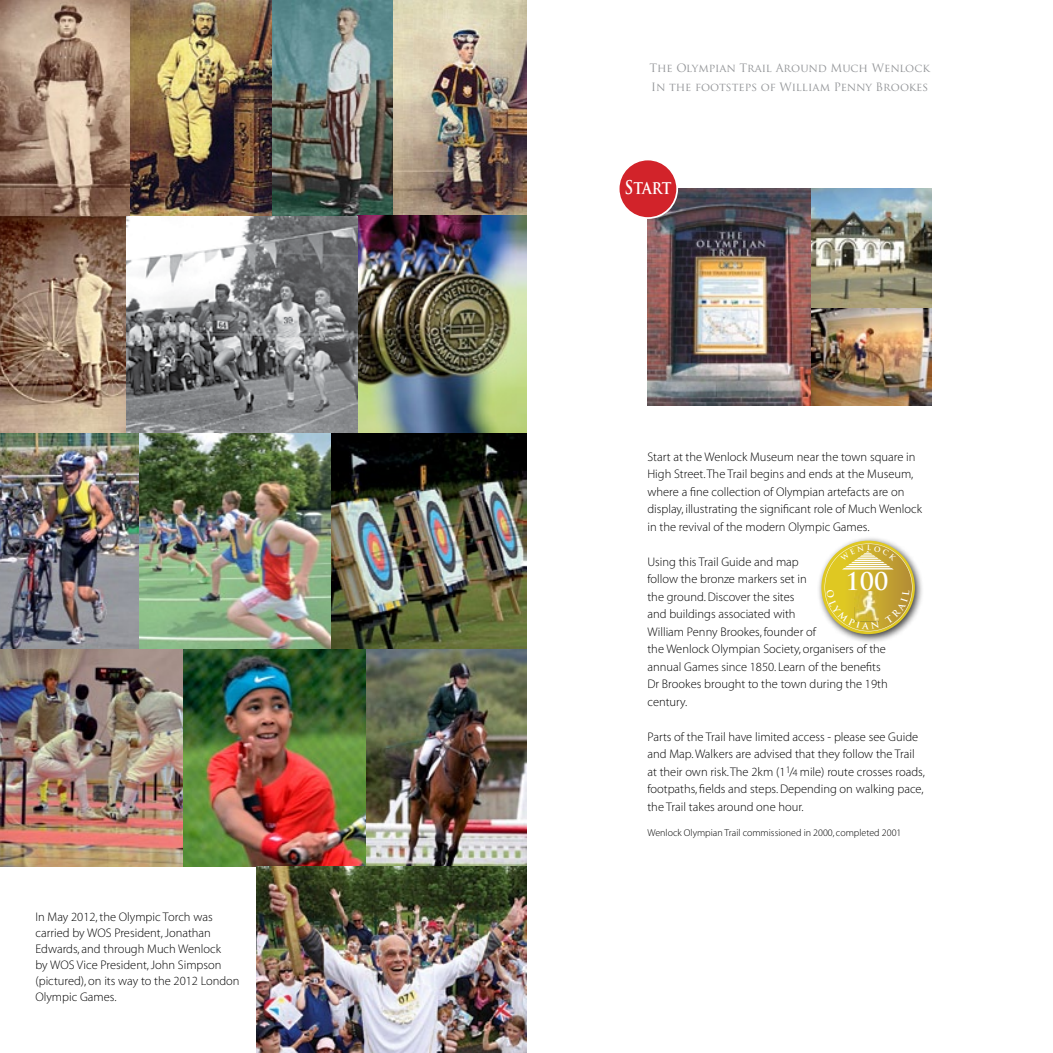
<style>
.page{position:relative;width:1053px;height:1053px;background:#fff}
.page>*{position:absolute;margin:0;border:0;box-sizing:border-box;transform-origin:0 0}
.t1{font:700 23.88px "Trajan Pro";color:#fff}
.t2{font:700 18.5px "Trajan Pro";letter-spacing:-.02em;color:#fff;scale:.83 1}
.t3{font:12.5px/17.5px "Myriad Light Norm";color:#000}
.t4{font:11.25px/18.8px "Trajan Pro";color:#939598}
.t5{font:10px "Myriad Light Norm";color:#000}
.s1{font-size:10px}
</style>
<div class="page">
<div style="left:817px;top:536px;width:107px;height:108px;background:#000;opacity:.75"></div>
<img style="left:647px;top:189px;width:284px;height:216px">
<img style="left:0;top:0;width:394px;height:216px">
<img style="left:394px;top:0;width:132px;height:216px">
<img style="left:0;top:216px;width:526px;height:217px">
<img style="left:0;top:433px;width:332px;height:216px">
<img style="left:332px;top:433px;width:194px;height:216px">
<img style="left:0;top:649px;width:526px;height:217px">
<img style="left:256px;top:866px;width:270px;height:186px">
<div style="left:618px;top:159px;width:59px;height:59px;background:#d2232a;border-radius:50%"></div>
<div style="left:617px;top:159px;width:61px;height:60px;border:2px solid #fff;border-radius:50%"></div>
<svg style="left:821px;top:540px;width:93px;height:94px;background:#d5c15f"></svg>
<p class="t3" style="left:35px;top:909px;width:206px;line-height:15.9px">In May 2012, the Olympic Torch was carried by WOS President, Jonathan<br>Edwards, and through Much Wenlock<br>by WOS Vice President, John Simpson (pictured), on its way to the 2012 London<br>Olympic Games.</p>
<p class="t4" style="left:649px;top:59px;width:282px">The Olympian Trail Around Much Wenlock<br>In the footsteps of William Penny Brookes</p>
<h2 class="t2" style="left:624px;top:176px;width:58px">Start</h2>
<p class="t3" style="left:647px;top:448px;width:276px">Start at the Wenlock Museum near the town square in High Street. The Trail begins and ends at the Museum, where a fine collection of Olympian artefacts are on display, illustrating the significant role of Much Wenlock in the revival of the modern Olympic Games.</p>
<p class="t3" style="left:647px;top:553px;width:242px">Using this Trail Guide and map<br>follow the bronze markers set in<br>the ground. Discover the sites<br>and buildings associated with<br>William Penny Brookes, founder of<br>the Wenlock Olympian Society, organisers of the annual Games since 1850. Learn of the benefits Dr Brookes brought to the town during the 19th century.</p>
<p class="t3" style="left:647px;top:728px;width:279px">Parts of the Trail have limited access - please see Guide and Map. Walkers are advised that they follow the Trail at their own risk. The 2km (1 <sup>1</sup>/<span class="s1">4</span> mile) route crosses roads, footpaths, fields and steps. Depending on walking pace, the Trail takes around one hour.</p>
<p class="t5" style="left:647px;top:827px;width:255px">Wenlock Olympian Trail commissioned in 2000, completed 2001</p>
<h1 class="t1" style="left:845px;top:566px;width:45px">100</h1>
</div>
